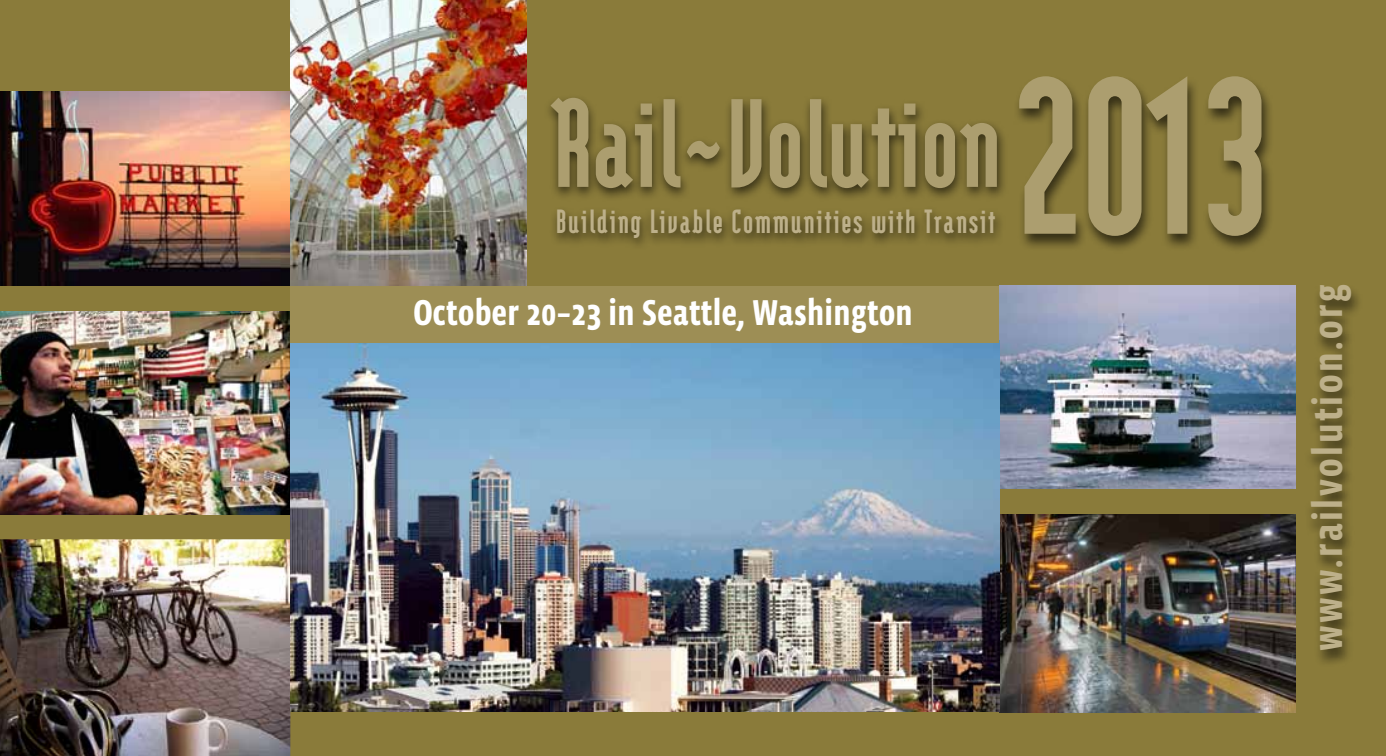
<style>
.page{position:relative;width:1386px;height:756px;background:#8a7b3a}
.page>*{position:absolute;margin:0;border:0;box-sizing:border-box;transform-origin:0 0}
.t1{font:900 266px "Modula";color:#ac9e6f}
.t2{font:900 150.5px "Modula";color:#ac9e6f}
.t3{font:700 42px "Vista Sans Nar";letter-spacing:.06em;color:#bdb08a}
.t4{font:900 40.25px "Modula";letter-spacing:.04em;color:#bdb08a}
.t5{font:700 36.75px "Vista Sans Nar";letter-spacing:.01em;color:#fff}
.s1{font-family:"Triplex Cond"}
</style>
<div class="page">
<img style="left:999px;top:286px;width:296px;height:203px">
<img style="left:999px;top:514px;width:296px;height:198px">
<img style="left:0;top:92px;width:291px;height:194px">
<img style="left:0;top:539px;width:290px;height:217px">
<img style="left:291px;top:0;width:236px;height:286px">
<img style="left:0;top:311px;width:291px;height:203px">
<div style="left:1305px;top:284px;width:58px;height:384px;background:#000;opacity:.6"></div>
<img style="left:290px;top:340px;width:709px;height:372px">
<div style="left:544px;top:93px;width:464px;height:109px;background:#000;opacity:.6"></div>
<div style="left:1013px;top:75px;width:261px;height:178px;background:#000;opacity:.6"></div>
<div style="left:550px;top:205px;width:456px;height:47px;background:#000;opacity:.6"></div>
<div style="left:291px;top:286px;width:708px;height:56px;background:#9d8e55"></div>
<h2 class="t2" style="left:550px;top:74px;width:453px">Rail<span class="s1">~</span>Volution</h2>
<p class="t4" style="left:556px;top:203px;width:441px">Building Livable Communities with Transit</p>
<h1 class="t1" style="left:1016px;top:34px;width:255px">2013</h1>
<p class="t5" style="left:413px;top:296px;width:501px">October 20–23 in Seattle, Washington</p>
<p class="t3" style="left:1309px;top:651px;width:368px;rotate:-90deg">www.railvolution.org</p>
</div>
